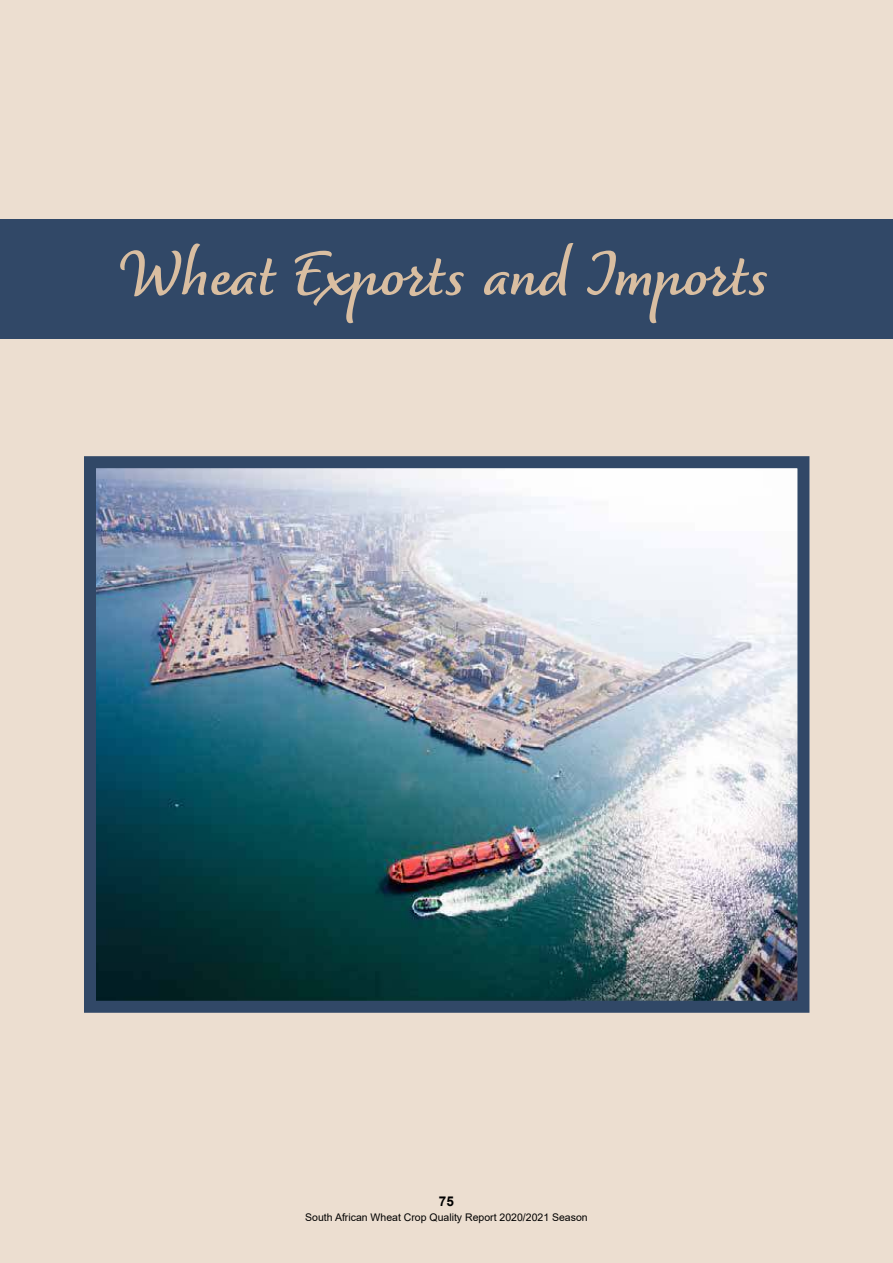
<style>
.page{position:relative;width:893px;height:1263px;background:#ecded0}
.page>*{position:absolute;margin:0;border:0;box-sizing:border-box;transform-origin:0 0}
.t1{font:700 72px "Dolce";color:#d9bea1}
.t2{font:700 13.5px "Arial";color:#000}
.t3{font:10.5px "Arial";color:#000}
</style>
<div class="page">
<img style="left:97px;top:469px;width:699px;height:531px">
<div style="left:84px;top:456px;width:725px;height:557px;border:12px solid #314867"></div>
<div style="left:0;top:219px;width:893px;height:120px;background:#314867"></div>
<h1 class="t1" style="left:124px;top:243px;width:645px">Wheat Exports and Imports</h1>
<p class="t2" style="left:439px;top:1196px;width:17px">75</p>
<p class="t3" style="left:305px;top:1213px;width:284px">South African Wheat Crop Quality Report 2020/2021 Season</p>
</div>
